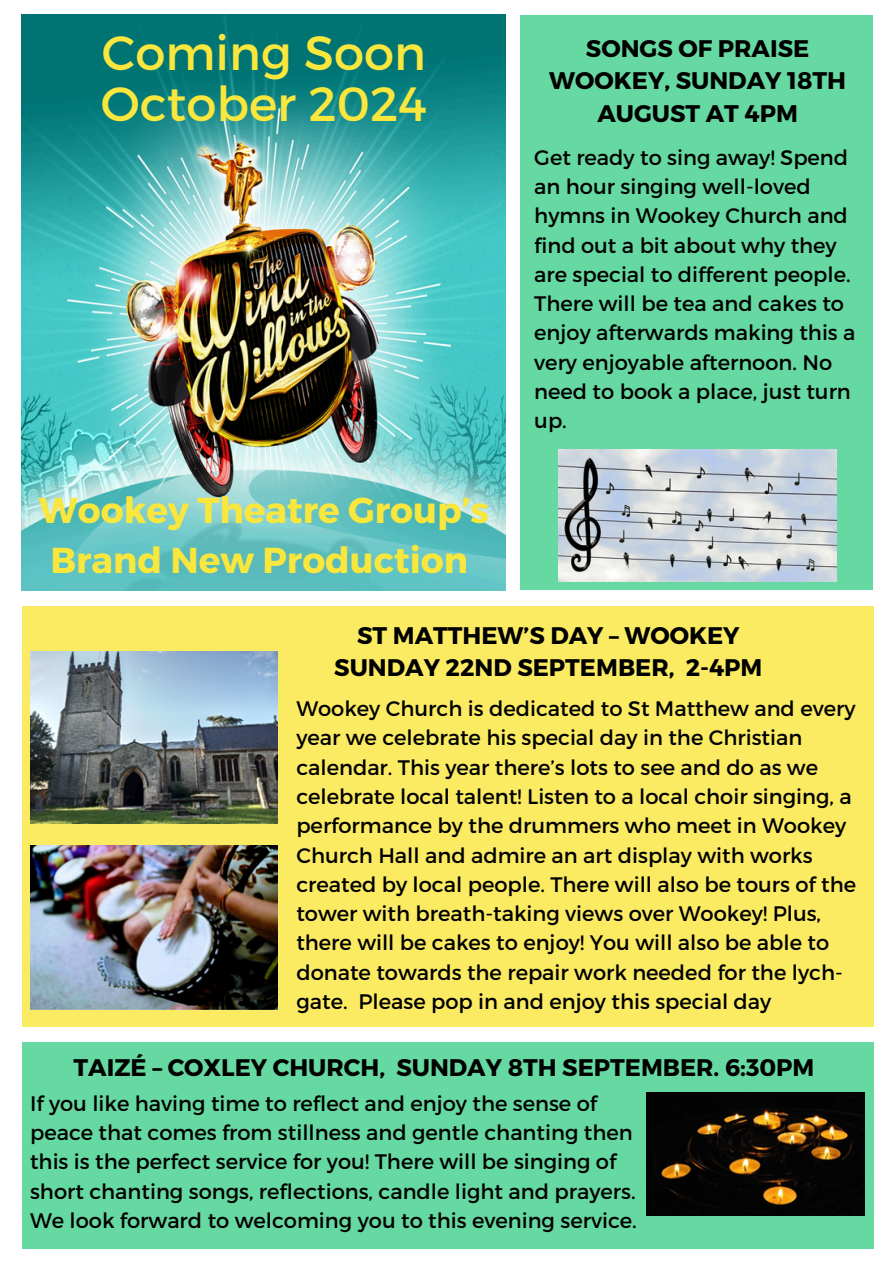
<style>
.page{position:relative;width:894px;height:1264px;background:#fff}
.page>*{position:absolute;margin:0;border:0;box-sizing:border-box;transform-origin:0 0}
.t1{font:48px/51.8px "Montserrat";color:#fae73d}
.t2{font:700 36px/49.5px "Montserrat";color:#fae73d;text-align:center}
.t3{font:700 24px/32.7px "Montserrat";color:#000;text-align:center}
.t4{font:21px/29.2px "Montserrat";color:#000}
</style>
<div class="page">
<div style="left:22px;top:606px;width:851px;height:421px;background:#fbeb63"></div>
<div style="left:520px;top:15px;width:352px;height:574px;background:#66d8a1"></div>
<img style="left:22px;top:15px;width:484px;height:575px">
<img style="left:30px;top:845px;width:248px;height:164px">
<img style="left:30px;top:651px;width:248px;height:172px">
<div style="left:22px;top:1041px;width:851px;height:207px;background:#66d8a1"></div>
<img style="left:646px;top:1092px;width:217px;height:122px">
<img style="left:558px;top:449px;width:278px;height:132px">
<p class="t1" style="left:101px;top:24px;width:327px">Coming Soon<br>October 2024</p>
<p class="t2" style="left:39px;top:484px;width:451px">Wookey Theatre Group’s<br>Brand New Production</p>
<p class="t3" style="left:549px;top:31px;width:298px">SONGS OF PRAISE<br>WOOKEY, SUNDAY 18TH<br>AUGUST AT 4PM</p>
<p class="t4" style="left:534px;top:142px;width:323px">Get ready to sing away! Spend an hour singing well-loved hymns in Wookey Church and find out a bit about why they are special to different people.<br>There will be tea and cakes to enjoy afterwards making this a very enjoyable afternoon. No need to book a place, just turn up.</p>
<h3 class="t3" style="left:334px;top:617px;width:429px">ST MATTHEW’S DAY – WOOKEY<br>SUNDAY 22ND SEPTEMBER, 2-4PM</h3>
<p class="t4" style="left:296px;top:693px;width:561px">Wookey Church is dedicated to St Matthew and every year we celebrate his special day in the Christian calendar. This year there’s lots to see and do as we celebrate local talent! Listen to a local choir singing, a performance by the drummers who meet in Wookey Church Hall and admire an art display with works created by local people. There will also be tours of the tower with breath-taking views over Wookey! Plus, there will be cakes to enjoy! You will also be able to donate towards the repair work needed for the lych&shy;gate. Please pop in and enjoy this special day</p>
<p class="t3" style="left:74px;top:1049px;width:742px">TAIZÉ – COXLEY CHURCH, SUNDAY 8TH SEPTEMBER. 6:30PM</p>
<h3 class="t4" style="left:30px;top:1087px;width:568px">If you like having time to reflect and enjoy the sense of</h3>
<p class="t4" style="left:30px;top:1116px;width:604px">peace that comes from stillness and gentle chanting then</p>
<p class="t4" style="left:30px;top:1146px;width:587px">this is the perfect service for you! There will be singing of</p>
<p class="t4" style="left:30px;top:1175px;width:607px">short chanting songs, reflections, candle light and prayers.</p>
<p class="t4" style="left:30px;top:1204px;width:608px">We look forward to welcoming you to this evening service.</p>
</div>
